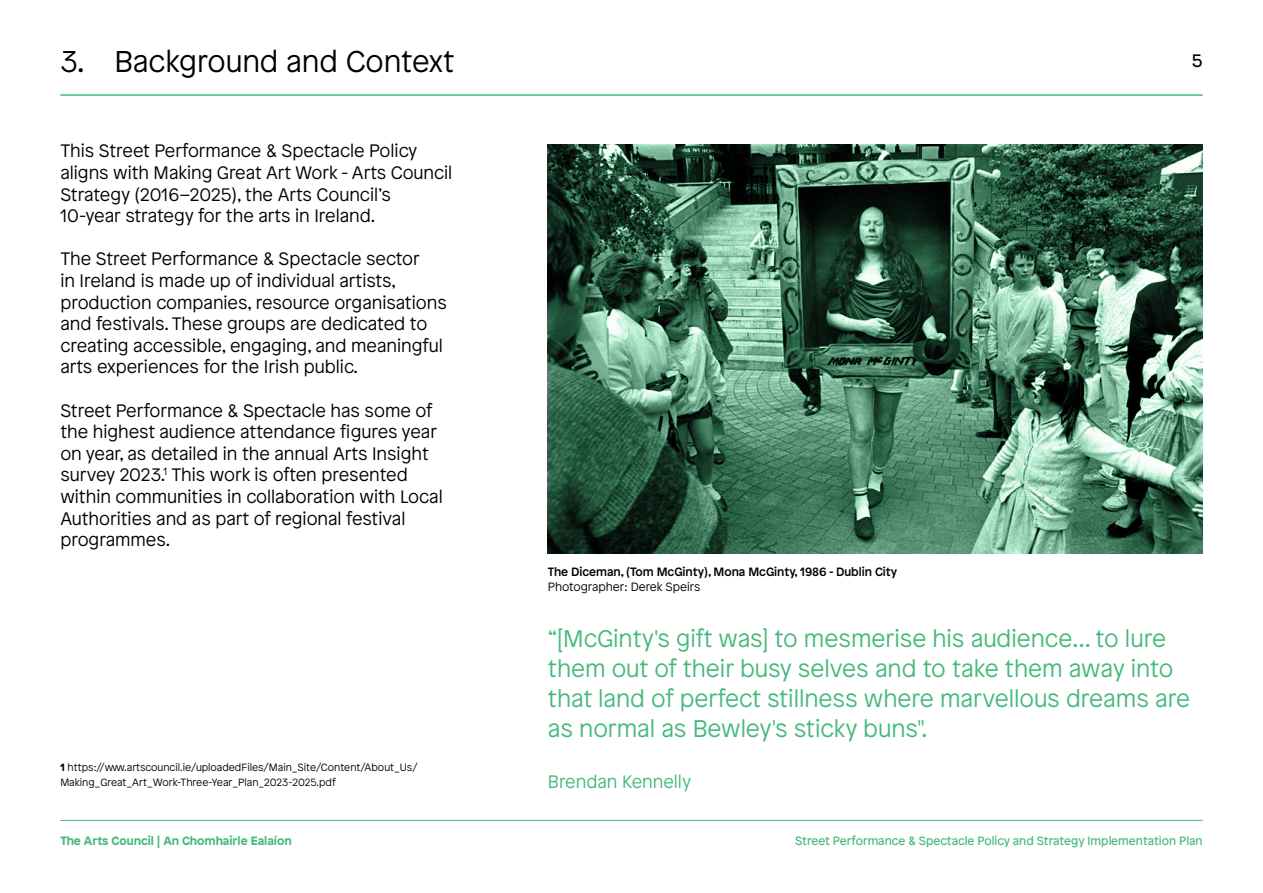
<style>
.page{position:relative;width:1263px;height:893px;background:#fff}
.page>*{position:absolute;margin:0;border:0;box-sizing:border-box;transform-origin:0 0}
.Title_Top_Text{font:300 30px "Patron";color:#000}
.Green_Quote_Text{font:300 24px/30px "Patron";color:#45b97c}
.Body_Copy{font:300 18px/21.6px "Patron";color:#000}
.t1{font:300 18px "Patron";color:#45b97c}
.t2{font:18px "Patron";color:#000}
.t3{font:12px "Patron";color:#45b97c}
.Picture_Quote{font:500 12px "Patron";color:#000}
.t4{font:700 12px "Patron";color:#45b97c}
.t5{font:300 12px "Patron";color:#000}
.Mouse_Text{font:300 10.5px/15px "Patron";color:#000}
.s1{font-weight:700}
</style>
<div class="page">
<hr style="left:60px;top:94px;width:1143px;height:2px;background:#45b97c">
<hr style="left:60px;top:820px;width:1143px;height:1px;background:#45b97c">
<svg style="left:548px;top:145px;width:655px;height:409px;background:#47735c"></svg>
<p class="Title_Top_Text" style="left:60px;top:41px;width:396px">3. Background and Context</p>
<p class="t2" style="left:1192px;top:48px;width:12px">5</p>
<p class="Body_Copy" style="left:60px;top:139px;width:393px">This Street Performance &amp; Spectacle Policy aligns with Making Great Art Work - Arts Council<br>Strategy (2016–2025), the Arts Council’s</p>
<p class="Body_Copy" style="left:60px;top:204px;width:316px">10-year strategy for the arts in Ireland.</p>
<p class="Body_Copy" style="left:60px;top:247px;width:388px">The Street Performance &amp; Spectacle sector<br>in Ireland is made up of individual artists, production companies, resource organisations and festivals. These groups are dedicated to creating accessible, engaging, and meaningful arts experiences for the Irish public.</p>
<p class="Body_Copy" style="left:60px;top:399px;width:384px">Street Performance &amp; Spectacle has some of the highest audience attendance figures year on year, as detailed in the annual Arts Insight survey 2023.<sup>1</sup> This work is often presented within communities in collaboration with Local Authorities and as part of regional festival programmes.</p>
<p class="Mouse_Text" style="left:60px;top:759px;width:359px"><span class="s1">1</span> https://www.artscouncil.ie/uploadedFiles/Main_Site/Content/About_Us/<br>Making_Great_Art_Work-Three-Year_Plan_2023-2025.pdf</p>
<p class="Picture_Quote" style="left:548px;top:563px;width:351px">The Diceman, (Tom McGinty), Mona McGinty, 1986 - Dublin City</p>
<p class="t5" style="left:548px;top:578px;width:154px">Photographer: Derek Speirs</p>
<p class="Green_Quote_Text" style="left:548px;top:622px;width:644px">“[McGinty's gift was] to mesmerise his audience… to lure them out of their busy selves and to take them away into that land of perfect stillness where marvellous dreams are as normal as Bewley's sticky buns".</p>
<p class="t1" style="left:548px;top:769px;width:145px">Brendan Kennelly</p>
<p class="t4" style="left:60px;top:831px;width:233px">The Arts Council | An Chomhairle Ealaíon</p>
<p class="t3" style="left:795px;top:831px;width:409px">Street Performance &amp; Spectacle Policy and Strategy Implementation Plan</p>
</div>
